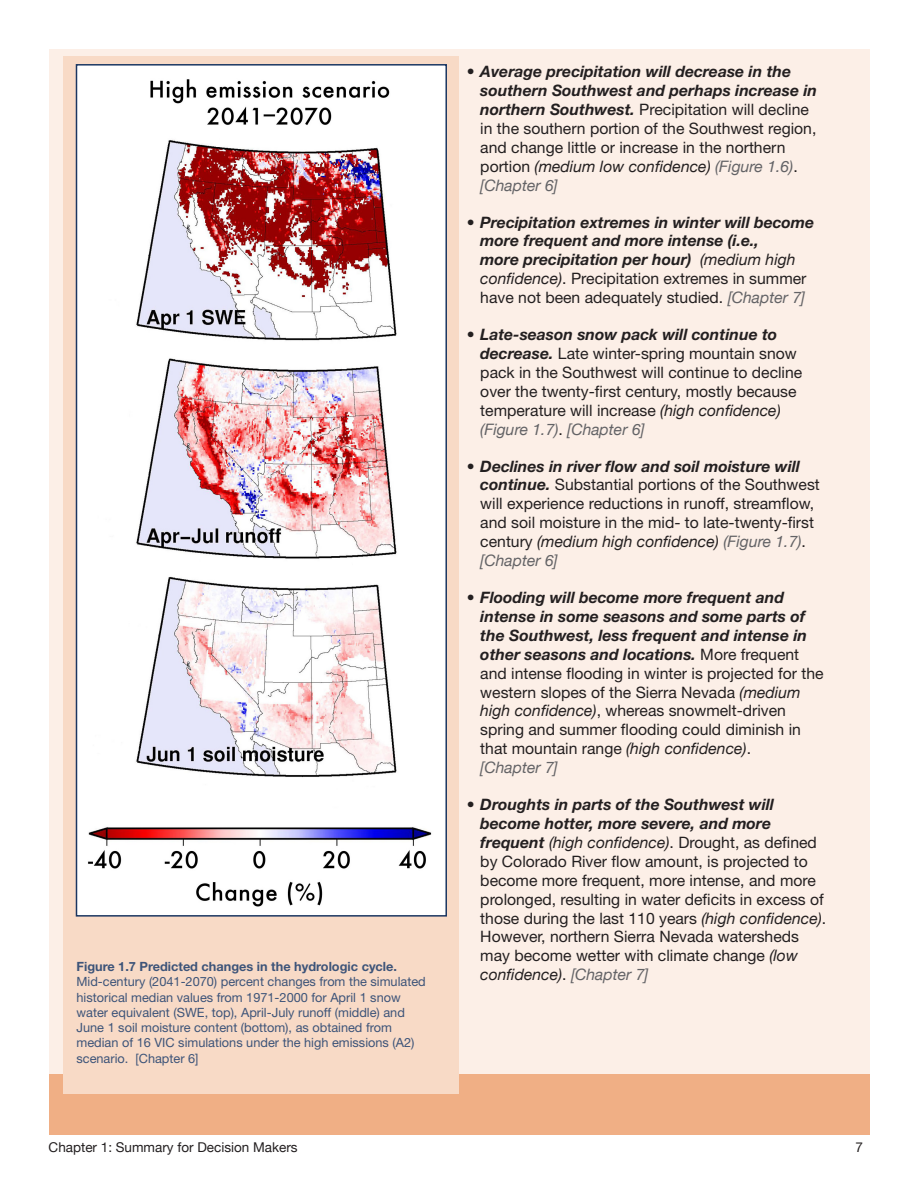
<style>
.page{position:relative;width:918px;height:1188px;background:#fff}
.page>*{position:absolute;margin:0;border:0;box-sizing:border-box;transform-origin:0 0}
.Bullets{font:15.75px/18.9px "Helvetica Neue";color:#231f20}
.Bullets-2{font:italic 700 15.75px/18.9px "Helvetica Neue";color:#231f20}
.t1{font:13.5px "Helvetica Neue";color:#231f20}
.Figures__Tables_Text{font:12.75px/15.3px "Helvetica Neue";color:#3d5479}
.s1{font-weight:700}
.s2{font-weight:700;font-style:italic}
.s3{font-style:italic}
.s4{font-style:italic;color:#636366}
.s5{font-weight:400;font-style:normal}
.s6{font-weight:400}
.s7{font-weight:400;color:#636366}
</style>
<div class="page">
<div style="left:49px;top:1066px;width:820px;height:69px;background:#f0af85"></div>
<div style="left:49px;top:49px;width:820px;height:1025px;background:#fcefe7"></div>
<div style="left:64px;top:56px;width:395px;height:1038px;background:#f8dac6"></div>
<img style="left:79px;top:67px;width:365px;height:847px">
<div style="left:76px;top:64px;width:371px;height:853px;border:2px solid #1b3661"></div>
<p class="Figures__Tables_Text" style="left:76px;top:959px;width:351px"><span class="s1">Figure 1.7 Predicted changes in the hydrologic cycle.<br></span>Mid-century (2041-2070) percent changes from the simulated historical median values from 1971-2000 for April 1 snow water equivalent (SWE, top), April-July runoff (middle) and June 1 soil moisture content (bottom), as obtained from median of 16 VIC simulations under the high emissions (A2) scenario. [Chapter 6]</p>
<p class="Bullets" style="left:480px;top:62px;width:338px;text-indent:-14px">• <span class="s2">Average precipitation will decrease in the southern Southwest and perhaps increase in northern Southwest.</span> Precipitation will decline in the southern portion of the Southwest region, and change little or increase in the northern portion <span class="s3">(medium low confidence)</span> <span class="s4">(Figure 1.6)</span>. <span class="s4">[Chapter 6]</span></p>
<p class="Bullets-2" style="left:480px;top:212px;width:335px;text-indent:-14px"><span class="s5">•</span> Precipitation extremes in winter will become more frequent and more intense (i.e.,<br>more precipitation per hour) <span class="s6">(medium high confidence)</span><span class="s5">. Precipitation extremes in summer have not been adequately studied.</span> <span class="s7">[Chapter 7]</span></p>
<p class="Bullets" style="left:480px;top:325px;width:324px;text-indent:-14px">• <span class="s2">Late-season snow pack will continue to decrease.</span> Late winter-spring mountain snow pack in the Southwest will continue to decline over the twenty-first century, mostly because temperature will increase <span class="s3">(high confidence) </span><span class="s4">(Figure 1.7)</span>. <span class="s4">[Chapter 6]</span></p>
<p class="Bullets" style="left:480px;top:456px;width:341px;text-indent:-14px">• <span class="s2">Declines in river flow and soil moisture will continue.</span> Substantial portions of the Southwest will experience reductions in runoff, streamflow, and soil moisture in the mid- to late-twenty-first century <span class="s3">(medium high confidence)</span> <span class="s4">(Figure 1.7)</span>. <span class="s4">[Chapter 6]</span></p>
<p class="Bullets" style="left:480px;top:588px;width:345px;text-indent:-14px">• <span class="s2">Flooding will become more frequent and intense in some seasons and some parts of the Southwest, less frequent and intense in other seasons and locations.</span> More frequent and intense flooding in winter is projected for the western slopes of the Sierra Nevada <span class="s3">(medium high confidence)</span>, whereas snowmelt-driven spring and summer flooding could diminish in that mountain range <span class="s3">(high confidence)</span>.<br><span class="s4">[Chapter 7]</span></p>
<p class="Bullets" style="left:480px;top:795px;width:348px;text-indent:-14px">• <span class="s2">Droughts in parts of the Southwest will become hotter, more severe, and more frequent</span> <span class="s3">(high confidence)</span>. Drought, as defined by Colorado River flow amount, is projected to become more frequent, more intense, and more prolonged, resulting in water deficits in excess of those during the last 110 years <span class="s3">(high confidence)</span>.<br>However, northern Sierra Nevada watersheds may become wetter with climate change <span class="s3">(low confidence)</span>. <span class="s4">[Chapter 7]</span></p>
<p class="t1" style="left:49px;top:1138px;width:251px">Chapter 1: Summary for Decision Makers</p>
<p class="t1" style="left:856px;top:1138px;width:9px">7</p>
</div>
